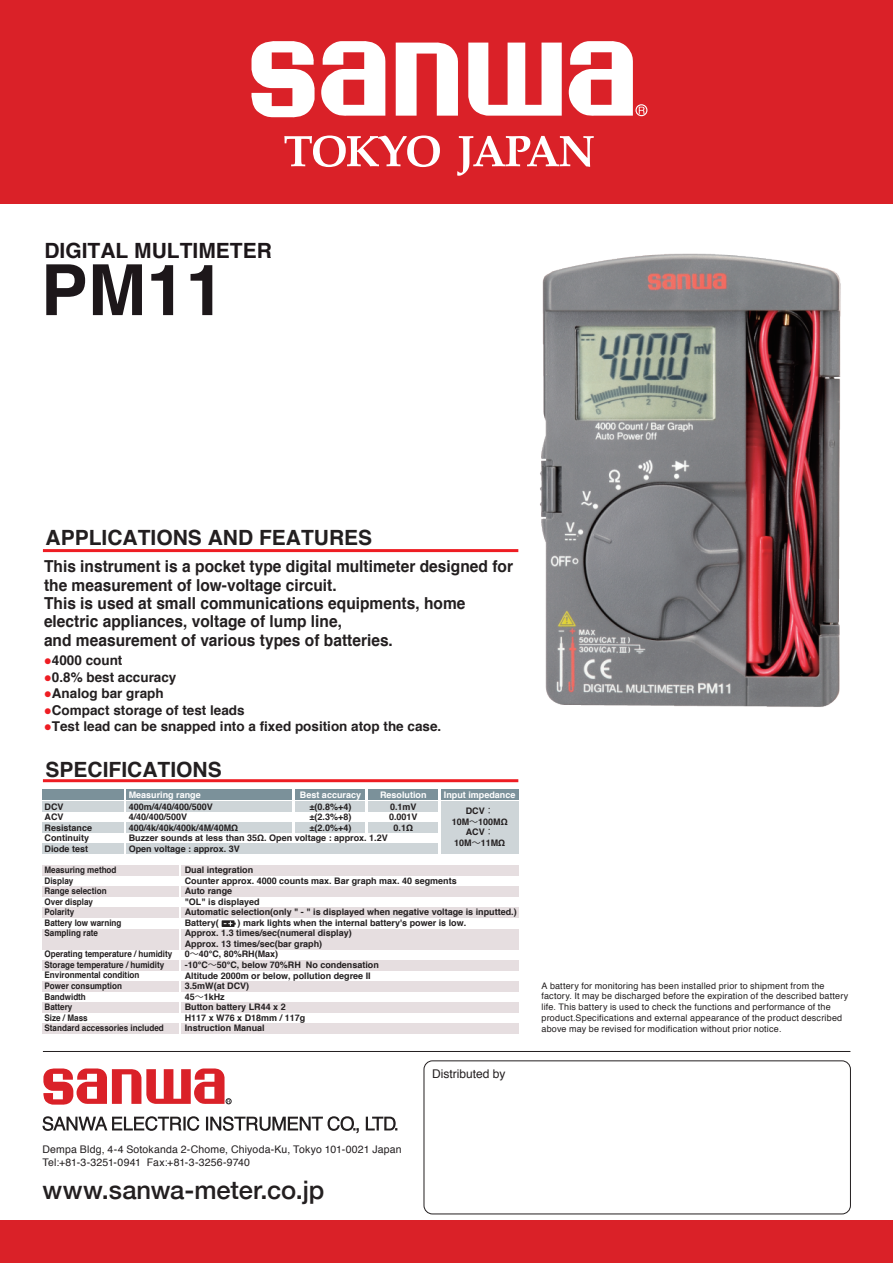
<style>
.page{position:relative;width:893px;height:1263px;background:#fff}
.page>*{position:absolute;margin:0;border:0;box-sizing:border-box;transform-origin:0 0}
.t1{font:700 70.5px "Helvetica";color:#1d171a}
.t2{font:500 25.5px "Helvetica Neue";color:#231f20}
.t3{font:700 21px "Helvetica";color:#231f20}
.t4{font:700 21px "Helvetica";color:#1d171a}
.t5{font:700 16.5px/18.3px "Helvetica";color:#231f20;scale:.94 1}
.t6{font:700 13.5px "Helvetica";color:#231f20}
.t7{font:12px "Helvetica";color:#231f20}
.t8{font:10.5px/12.6px "Helvetica";letter-spacing:.015em;color:#231f20}
.t9{font:700 9px/10.5px "Helvetica";color:#231f20}
.t10{font:9px/10.8px "Helvetica";letter-spacing:.02em;color:#231f20}
.t11{font:700 9px/10.5px "Helvetica";color:#231f20;scale:.9 1}
.t12{font:700 9px/16.5px "Helvetica";color:#fff;text-align:center}
.s1{color:#ee1d23}
.s2{color:#231f20}
.s3{font-family:"Koz Go Pr 6 N";font-weight:400;color:#231f20}
.s4{font-family:"Koz Go Pr 6 N";font-weight:400}
</style>
<div class="page">
<img style="left:516px;top:253px;width:325px;height:454px">
<div style="left:43px;top:801px;width:81px;height:11px;background:#ced5d8"></div>
<div style="left:126px;top:801px;width:166px;height:11px;background:#ced5d8"></div>
<div style="left:295px;top:801px;width:70px;height:11px;background:#ced5d8"></div>
<div style="left:368px;top:801px;width:70px;height:11px;background:#ced5d8"></div>
<div style="left:43px;top:822px;width:81px;height:11px;background:#ced5d8"></div>
<div style="left:126px;top:822px;width:166px;height:11px;background:#ced5d8"></div>
<div style="left:43px;top:843px;width:81px;height:11px;background:#ced5d8"></div>
<div style="left:126px;top:843px;width:312px;height:11px;background:#ced5d8"></div>
<div style="left:295px;top:822px;width:70px;height:11px;background:#ced5d8"></div>
<div style="left:368px;top:822px;width:70px;height:11px;background:#ced5d8"></div>
<div style="left:441px;top:801px;width:77px;height:53px;background:#ced5d8"></div>
<svg style="left:43px;top:1068px;width:188px;height:37px"></svg>
<div style="left:424px;top:1060px;width:427px;height:154px;border:1px solid #231f20;border-radius:9px"></div>
<div style="left:0;top:0;width:893px;height:204px;background:#da2128"></div>
<div style="left:0;top:1220px;width:893px;height:43px;background:#da2128"></div>
<svg style="left:251px;top:41px;width:64px;height:77px"></svg>
<svg style="left:321px;top:41px;width:64px;height:75px"></svg>
<svg style="left:396px;top:42px;width:62px;height:74px"></svg>
<svg style="left:468px;top:43px;width:94px;height:73px"></svg>
<svg style="left:569px;top:41px;width:78px;height:76px"></svg>
<svg style="left:284px;top:136px;width:156px;height:31px"></svg>
<svg style="left:457px;top:136px;width:137px;height:40px"></svg>
<svg style="left:43px;top:1116px;width:354px;height:17px"></svg>
<hr style="left:43px;top:1051px;width:807px;height:1px;background:#231f20">
<div style="left:43px;top:866px;width:136px;height:10px;background:#e6dee0"></div>
<div style="left:181px;top:866px;width:337px;height:10px;background:#e6dee0"></div>
<div style="left:43px;top:887px;width:136px;height:10px;background:#e6dee0"></div>
<div style="left:181px;top:887px;width:337px;height:10px;background:#e6dee0"></div>
<div style="left:43px;top:908px;width:136px;height:10px;background:#e6dee0"></div>
<div style="left:181px;top:908px;width:337px;height:10px;background:#e6dee0"></div>
<div style="left:43px;top:929px;width:136px;height:21px;background:#e6dee0"></div>
<div style="left:181px;top:929px;width:337px;height:21px;background:#e6dee0"></div>
<div style="left:43px;top:960px;width:136px;height:11px;background:#e6dee0"></div>
<div style="left:181px;top:960px;width:337px;height:11px;background:#e6dee0"></div>
<div style="left:43px;top:981px;width:136px;height:11px;background:#e6dee0"></div>
<div style="left:181px;top:981px;width:337px;height:11px;background:#e6dee0"></div>
<div style="left:43px;top:1002px;width:136px;height:11px;background:#e6dee0"></div>
<div style="left:181px;top:1002px;width:337px;height:11px;background:#e6dee0"></div>
<div style="left:43px;top:1023px;width:136px;height:11px;background:#e6dee0"></div>
<div style="left:181px;top:1023px;width:337px;height:11px;background:#e6dee0"></div>
<div style="left:43px;top:789px;width:81px;height:11px;background:#7b919a"></div>
<div style="left:126px;top:789px;width:166px;height:11px;background:#7b919a"></div>
<div style="left:295px;top:789px;width:70px;height:11px;background:#7b919a"></div>
<hr style="left:43px;top:779px;width:475px;height:3px;background:#ee1d23">
<hr style="left:43px;top:549px;width:475px;height:3px;background:#ee1d23">
<div style="left:368px;top:789px;width:70px;height:11px;background:#7b919a"></div>
<div style="left:441px;top:789px;width:77px;height:11px;background:#7b919a"></div>
<svg style="left:222px;top:920px;width:14px;height:7px"></svg>
<h3 class="t4" style="left:44px;top:233px;width:229px">DIGITAL MULTIMETER</h3>
<h1 class="t1" style="left:41px;top:233px;width:186px">PM11</h1>
<h3 class="t3" style="left:46px;top:520px;width:328px">APPLICATIONS AND FEATURES</h3>
<p class="t5" style="left:44px;top:558px;width:500px">This instrument is a pocket type digital multimeter designed for the measurement of low-voltage circuit.<br>This is used at small communications equipments, home electric appliances, voltage of lump line,<br>and measurement of various types of batteries.</p>
<h3 class="t6" style="left:44px;top:649px;width:80px"><span class="s1">●</span>4000 count</h3>
<h3 class="t6" style="left:44px;top:666px;width:134px"><span class="s1">●</span>0.8% best accuracy</h3>
<h3 class="t6" style="left:44px;top:682px;width:121px"><span class="s1">●</span>Analog bar graph</h3>
<h3 class="t6" style="left:44px;top:699px;width:202px"><span class="s1">●</span>Compact storage of test leads</h3>
<h3 class="t6" style="left:44px;top:715px;width:399px"><span class="s1">●</span>Test lead can be snapped into a fixed position atop the case.</h3>
<h3 class="t3" style="left:46px;top:753px;width:178px">SPECIFICATIONS</h3>
<p class="t9" style="left:45px;top:801px;width:49px">DCV<br>ACV<br>Resistance<br>Continuity<br>Diode test</p>
<p class="t12" style="left:129px;top:786px;width:74px">Measuring range</p>
<p class="t9" style="left:129px;top:801px;width:261px">400m/4/40/400/500V<br>4/40/400/500V<br>400/4k/40k/400k/4M/40MΩ<br>Buzzer sounds at less than 35Ω. Open voltage : approx. 1.2V<br>Open voltage : approx. 3V</p>
<p class="t12" style="left:380px;top:786px;width:48px">Resolution</p>
<p class="t9" style="left:389px;top:801px;width:30px;text-align:center">0.1mV<br>0.001V<br>0.1Ω</p>
<p class="t12" style="left:300px;top:786px;width:63px">Best accuracy</p>
<p class="t9" style="left:310px;top:801px;width:43px;text-align:justify">±(0.8%+4) ±(2.3%+8) ±(2.0%+4)</p>
<p class="t12" style="left:444px;top:786px;width:73px">Input impedance<br><span class="s2">DCV</span><span class="s3">：</span></p>
<p class="t9" style="left:452px;top:816px;width:58px;text-align:center">10M<span class="s4">～</span>100MΩ<br>ACV<span class="s4">：<br></span>10M<span class="s4">～</span>11MΩ</p>
<p class="t11" style="left:45px;top:865px;width:87px">Measuring method<br>Display<br>Range selection<br>Over display<br>Polarity<br>Battery low warning<br>Sampling rate</p>
<p class="t11" style="left:45px;top:949px;width:144px">Operating temperature / humidity<br>Storage temperature / humidity<br>Environmental condition<br>Power consumption<br>Bandwidth<br>Battery<br>Size / Mass<br>Standard accessories included</p>
<p class="t9" style="left:185px;top:865px;width:334px">Dual integration<br>Counter approx. 4000 counts max. Bar graph max. 40 segments<br>Auto range<br>"OL" is displayed<br>Automatic selection(only " - " is displayed when negative voltage is inputted.)<br>Battery(</p>
<p class="t9" style="left:185px;top:918px;width:283px;text-indent:53px">) mark lights when the internal battery's power is low.<br>Approx. 1.3 times/sec(numeral display)<br>Approx. 13 times/sec(bar graph)<br>0<span class="s4">～</span>40℃, 80%RH(Max)<br>-10℃<span class="s4">～</span>50℃, below 70%RH No condensation<br>Altitude 2000m or below, pollution degree II<br>3.5mW(at DCV)<br>45<span class="s4">～</span>1kHz<br>Button battery LR44 x 2<br>H117 x W76 x D18mm / 117g<br>Instruction Manual</p>
<h3 class="t7" style="left:432px;top:1065px;width:75px">Distributed by</h3>
<p class="t10" style="left:541px;top:980px;width:308px">A battery for monitoring has been installed prior to shipment from the factory. It may be discharged before the expiration of the described battery life. This battery is used to check the functions and performance of the product.Specifications and external appearance of the product described above may be revised for modification without prior notice.</p>
<p class="t8" style="left:43px;top:1143px;width:361px">Dempa Bldg, 4-4 Sotokanda 2-Chome, Chiyoda-Ku, Tokyo 101-0021 Japan<br>Tel:+81-3-3251-0941 Fax:+81-3-3256-9740</p>
<h2 class="t2" style="left:43px;top:1169px;width:283px">www.sanwa-meter.co.jp</h2>
</div>
